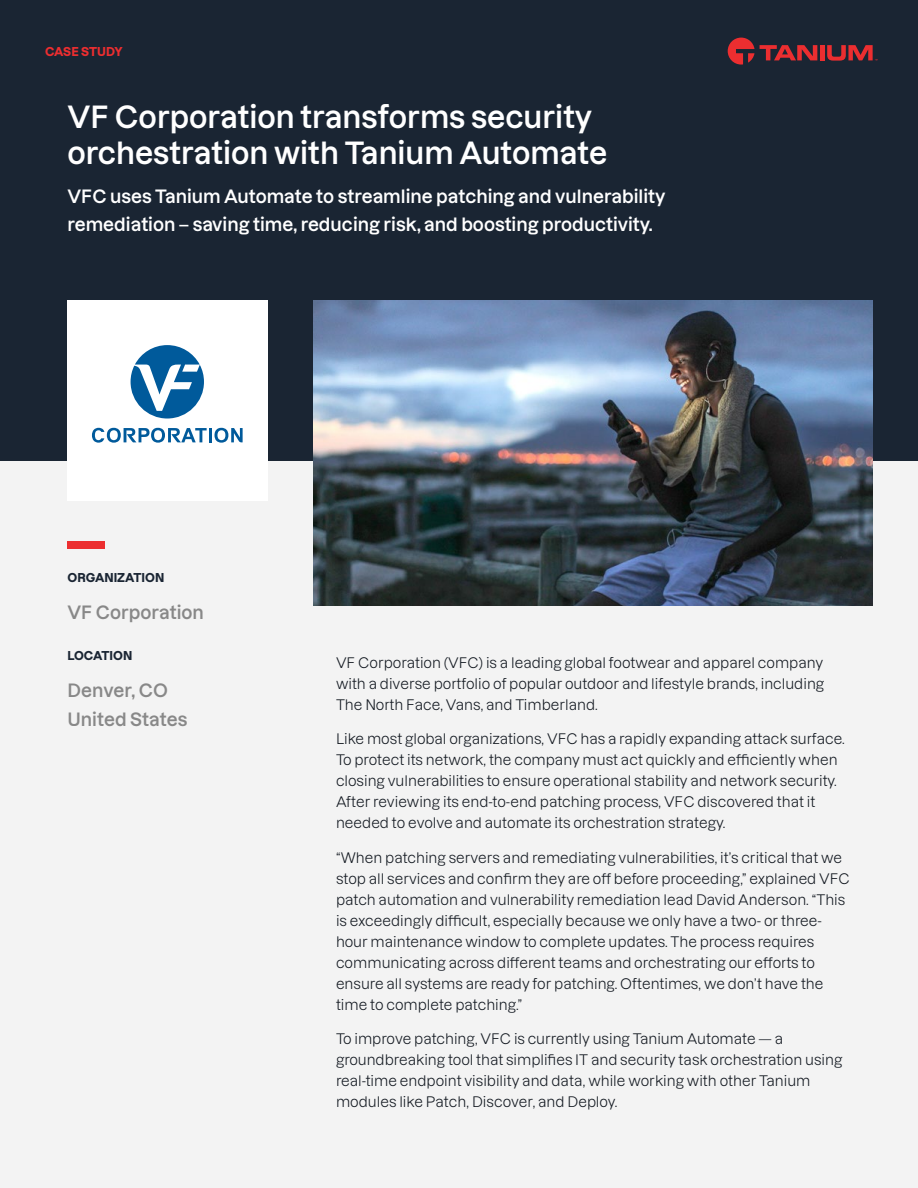
<style>
.page{position:relative;width:918px;height:1188px;background:#fff}
.page>*{position:absolute;margin:0;border:0;box-sizing:border-box;transform-origin:0 0}
.t1{font:600 30px/36px "Dazzed";color:#fff}
.t2{font:600 18px/28.5px "Dazzed";color:#fff}
.t3{font:600 18px/28.5px "Dazzed";color:#888}
.t4{font:14.25px/21px "Dazzed";color:#121820}
.t5{font:700 12px "Dazzed";color:#1a2533}
.t6{font:700 12px "Dazzed";letter-spacing:-.005em;color:#ec2e30}
</style>
<div class="page">
<div style="left:0;top:436px;width:918px;height:752px;background:#f3f3f3"></div>
<div style="left:0;top:0;width:918px;height:460px;background:#1a2533"></div>
<img style="left:314px;top:300px;width:559px;height:306px">
<div style="left:68px;top:300px;width:200px;height:201px;background:#fff"></div>
<div style="left:68px;top:541px;width:37px;height:8px;background:#ec2e30"></div>
<svg style="left:728px;top:38px;width:89px;height:27px"></svg>
<div style="left:820px;top:45px;width:5px;height:15px;background:#ec2e30"></div>
<svg style="left:827px;top:45px;width:51px;height:16px"></svg>
<hr style="left:209px;top:428px;width:3px;height:14px;background:#005a9b">
<svg style="left:214px;top:428px;width:29px;height:15px"></svg>
<svg style="left:92px;top:428px;width:115px;height:15px"></svg>
<svg style="left:131px;top:345px;width:73px;height:74px"></svg>
<p class="t6" style="left:45px;top:42px;width:79px">CASE STUDY</p>
<h1 class="t1" style="left:68px;top:96px;width:541px">VF Corporation transforms security orchestration with Tanium Automate</h1>
<p class="t2" style="left:68px;top:180px;width:600px">VFC uses Tanium Automate to streamline patching and vulnerability remediation – saving time, reducing risk, and boosting productivity.</p>
<p class="t5" style="left:68px;top:568px;width:98px">ORGANIZATION</p>
<p class="t3" style="left:68px;top:597px;width:138px">VF Corporation</p>
<p class="t5" style="left:68px;top:646px;width:66px">LOCATION</p>
<p class="t3" style="left:68px;top:675px;width:122px">Denver, CO<br>United States</p>
<p class="t4" style="left:336px;top:650px;width:490px;text-align:justify">VF Corporation (VFC) is a leading global footwear and apparel company with a diverse portfolio of popular outdoor and lifestyle brands, including The North Face, Vans, and Timberland.</p>
<p class="t4" style="left:336px;top:727px;width:510px">Like most global organizations, VFC has a rapidly expanding attack surface.<br>To protect its network, the company must act quickly and efficiently when closing vulnerabilities to ensure operational stability and network security.<br>After reviewing its end-to-end patching process, VFC discovered that it needed to evolve and automate its orchestration strategy.</p>
<p class="t4" style="left:336px;top:845px;width:515px">“When patching servers and remediating vulnerabilities, it’s critical that we stop all services and confirm they are off before proceeding,” explained VFC patch automation and vulnerability remediation lead David Anderson. “This is exceedingly difficult, especially because we only have a two- or three&shy;hour maintenance window to complete updates. The process requires communicating across different teams and orchestrating our efforts to ensure all systems are ready for patching. Oftentimes, we don’t have the time to complete patching.”</p>
<p class="t4" style="left:336px;top:1027px;width:508px">To improve patching, VFC is currently using Tanium Automate — a groundbreaking tool that simplifies IT and security task orchestration using real-time endpoint visibility and data, while working with other Tanium modules like Patch, Discover, and Deploy.</p>
</div>
